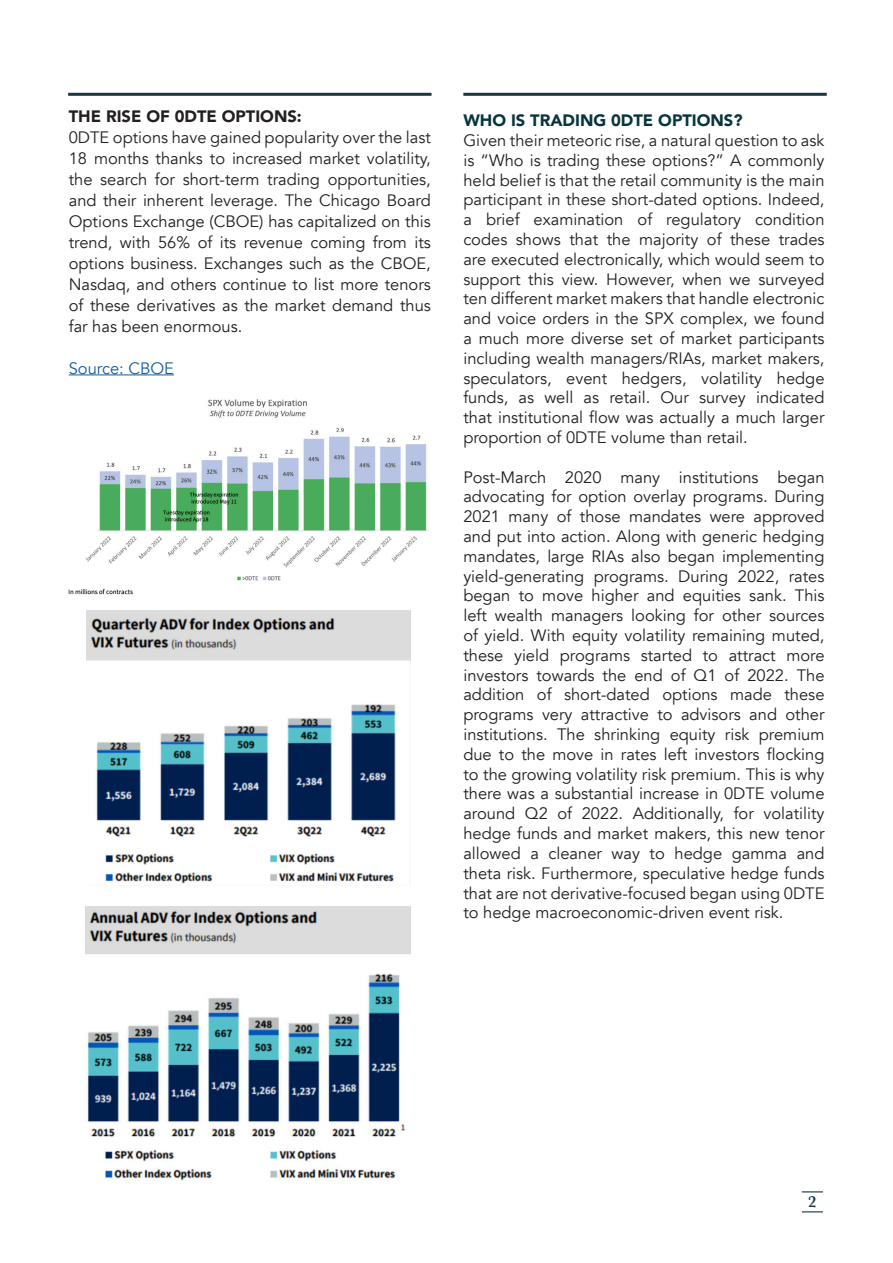
<style>
.page{position:relative;width:893px;height:1263px;background:#fff}
.page>*{position:absolute;margin:0;border:0;box-sizing:border-box;transform-origin:0 0}
.t1{font:16.5px/19.8px "Avenir";color:#231f20;text-align:justify}
.t2{font:900 16.5px "Avenir";color:#08353d}
.t3{font:900 16.5px "Avenir";color:#231f20}
.t4{font:16.5px "Avenir";color:#175d9e}
.t5{font:600 16.5px "Baskerville";color:#163740}
</style>
<div class="page">
<svg style="left:802px;top:1191px;width:21px;height:1px"></svg>
<svg style="left:802px;top:1211px;width:21px;height:1px"></svg>
<img style="left:87px;top:611px;width:323px;height:273px">
<img style="left:86px;top:907px;width:324px;height:274px">
<hr style="left:69px;top:374px;width:105px;height:1px;background:#175d9e">
<img style="left:68px;top:399px;width:360px;height:196px">
<hr style="left:68px;top:93px;width:363px;height:3px;background:#163740">
<hr style="left:463px;top:93px;width:364px;height:3px;background:#163740">
<p class="t3" style="left:69px;top:102px;width:235px">THE RISE OF 0DTE OPTIONS:</p>
<p class="t1" style="left:69px;top:127px;width:364px;line-height:21px">0DTE options have gained popularity over the last 18 months thanks to increased market volatility, the search for short-term trading opportunities, and their inherent leverage. The Chicago Board Options Exchange (CBOE) has capitalized on this trend, with 56% of its revenue coming from its options business. Exchanges such as the CBOE, Nasdaq, and others continue to list more tenors of these derivatives as the market demand thus far has been enormous.</p>
<p class="t4" style="left:69px;top:358px;width:107px">Source: CBOE</p>
<p class="t2" style="left:463px;top:106px;width:281px">WHO IS TRADING 0DTE OPTIONS?</p>
<p class="t1" style="left:463px;top:131px;width:363px">Given their meteoric rise, a natural question to ask is “Who is trading these options?” A commonly held belief is that the retail community is the main participant in these short-dated options. Indeed, a brief examination of regulatory condition codes shows that the majority of these trades are executed electronically, which would seem to support this view. However, when we surveyed ten different market makers that handle electronic and voice orders in the SPX complex, we found a much more diverse set of market participants including wealth managers/RIAs, market makers, speculators, event hedgers, volatility hedge funds, as well as retail. Our survey indicated that institutional flow was actually a much larger proportion of 0DTE volume than retail.</p>
<p class="t1" style="left:463px;top:467px;width:363px">Post-March 2020 many institutions began advocating for option overlay programs. During 2021 many of those mandates were approved and put into action. Along with generic hedging mandates, large RIAs also began implementing yield-generating programs. During 2022, rates began to move higher and equities sank. This left wealth managers looking for other sources of yield. With equity volatility remaining muted, these yield programs started to attract more investors towards the end of Q1 of 2022. The addition of short-dated options made these programs very attractive to advisors and other institutions. The shrinking equity risk premium due to the move in rates left investors flocking to the growing volatility risk premium. This is why there was a substantial increase in 0DTE volume around Q2 of 2022. Additionally, for volatility hedge funds and market makers, this new tenor allowed a cleaner way to hedge gamma and theta risk. Furthermore, speculative hedge funds that are not derivative-focused began using 0DTE to hedge macroeconomic-driven event risk.</p>
<p class="t5" style="left:808px;top:1190px;width:10px">2</p>
</div>
